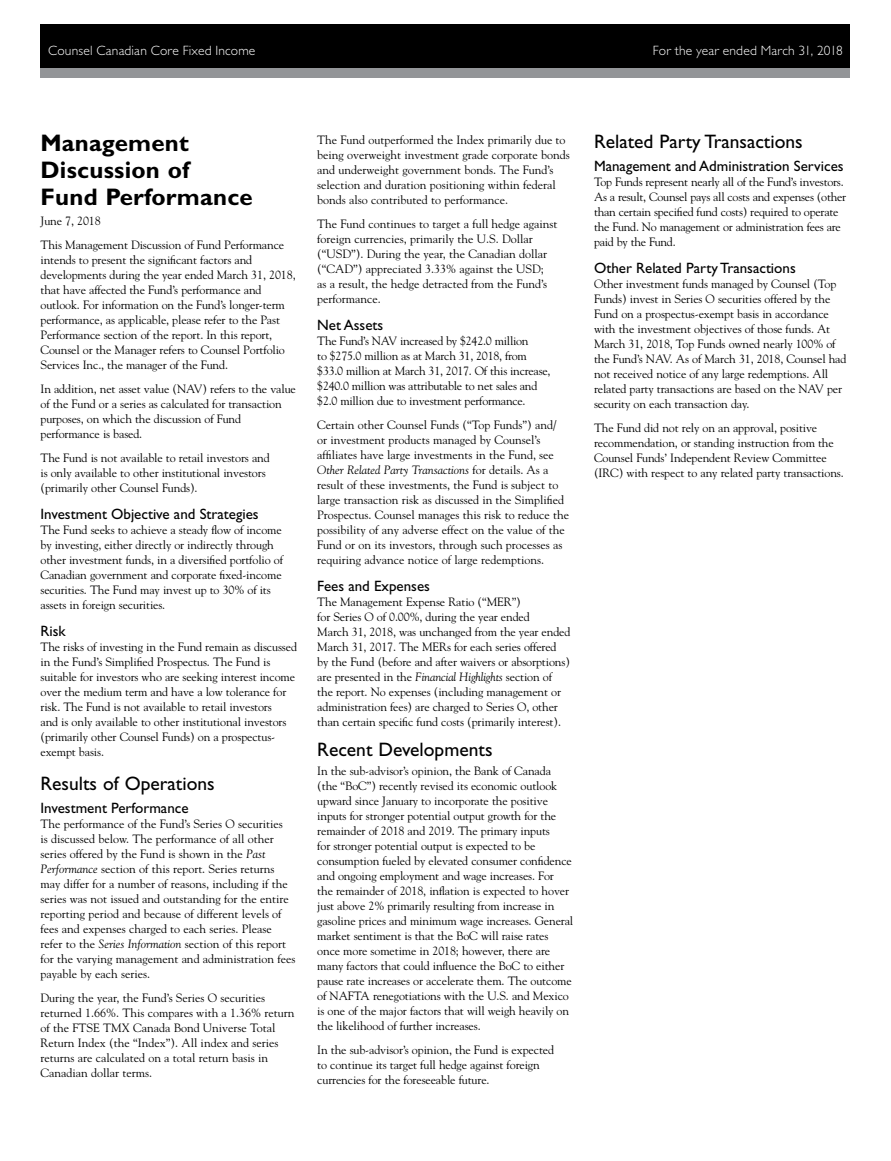
<style>
.page{position:relative;width:891px;height:1161px;background:#fff}
.page>*{position:absolute;margin:0;border:0;box-sizing:border-box;transform-origin:0 0}
.Head_with_date{font:700 24px/27px "Gill Sans Std";letter-spacing:.01em;color:#000}
.Subhead_Bold{font:19.5px "Gill Sans Std";color:#000}
.Subhead_with_date{font:19.5px "Gill Sans Std";color:#000}
._2nd_Subhead{font:15px "Gill Sans Std";color:#000}
.SCOTT_Master_Page_he{font:300 13.5px "Gill Sans Std";letter-spacing:.015em;color:#fff}
.Body_Copy{font:12px/15px "Goudy Std";letter-spacing:-.01em;color:#000}
.s1{font-style:italic}
</style>
<div class="page">
<div style="left:40px;top:24px;width:810px;height:52px;background:#000"></div>
<div style="left:40px;top:68px;width:810px;height:10px;background:#939598"></div>
<p class="SCOTT_Master_Page_he" style="left:48px;top:43px;width:209px">Counsel Canadian Core Fixed Income</p>
<p class="SCOTT_Master_Page_he" style="left:653px;top:43px;width:192px">For the year ended March 31, 2018</p>
<p class="Head_with_date" style="left:40px;top:130px;width:214px">Management<br>Discussion of<br>Fund Performance</p>
<p class="Body_Copy" style="left:40px;top:213px;width:62px">June 7, 2018</p>
<p class="Body_Copy" style="left:40px;top:237px;width:257px">This Management Discussion of Fund Performance intends to present the significant factors and developments during the year ended March 31, 2018, that have affected the Fund’s performance and outlook. For information on the Fund’s longer-term performance, as applicable, please refer to the Past Performance section of the report. In this report, Counsel or the Manager refers to Counsel Portfolio Services Inc., the manager of the Fund.</p>
<p class="Body_Copy" style="left:40px;top:381px;width:257px">In addition, net asset value (NAV) refers to the value of the Fund or a series as calculated for transaction purposes, on which the discussion of Fund performance is based.</p>
<p class="Body_Copy" style="left:40px;top:450px;width:231px">The Fund is not available to retail investors and is only available to other institutional investors (primarily other Counsel Funds).</p>
<p class="_2nd_Subhead" style="left:40px;top:505px;width:220px">Investment Objective and Strategies</p>
<p class="Body_Copy" style="left:40px;top:522px;width:244px">The Fund seeks to achieve a steady flow of income by investing, either directly or indirectly through other investment funds, in a diversified portfolio of Canadian government and corporate fixed-income securities. The Fund may invest up to 30% of its assets in foreign securities.</p>
<p class="_2nd_Subhead" style="left:40px;top:622px;width:27px">Risk</p>
<p class="Body_Copy" style="left:40px;top:639px;width:258px">The risks of investing in the Fund remain as discussed in the Fund’s Simplified Prospectus. The Fund is suitable for investors who are seeking interest income over the medium term and have a low tolerance for risk. The Fund is not available to retail investors<br>and is only available to other institutional investors (primarily other Counsel Funds) on a prospectus&shy;exempt basis.</p>
<p class="Subhead_Bold" style="left:40px;top:772px;width:176px">Results of Operations</p>
<p class="_2nd_Subhead" style="left:40px;top:799px;width:150px">Investment Performance</p>
<p class="Body_Copy" style="left:40px;top:816px;width:257px">The performance of the Fund’s Series O securities<br>is discussed below. The performance of all other series offered by the Fund is shown in the <span class="s1">Past Performance</span> section of this report. Series returns may differ for a number of reasons, including if the series was not issued and outstanding for the entire reporting period and because of different levels of fees and expenses charged to each series. Please refer to the <span class="s1">Series Information</span> section of this report for the varying management and administration fees payable by each series.</p>
<p class="Body_Copy" style="left:40px;top:990px;width:256px">During the year, the Fund’s Series O securities returned 1.66%. This compares with a 1.36% return of the FTSE TMX Canada Bond Universe Total Return Index (the “Index”). All index and series returns are calculated on a total return basis in Canadian dollar terms.</p>
<p class="Body_Copy" style="left:317px;top:132px;width:254px">The Fund outperformed the Index primarily due to being overweight investment grade corporate bonds and underweight government bonds. The Fund’s selection and duration positioning within federal bonds also contributed to performance.</p>
<p class="Body_Copy" style="left:317px;top:216px;width:242px">The Fund continues to target a full hedge against foreign currencies, primarily the U.S. Dollar (“USD”). During the year, the Canadian dollar (“CAD”) appreciated 3.33% against the USD;<br>as a result, the hedge detracted from the Fund’s performance.</p>
<p class="_2nd_Subhead" style="left:317px;top:316px;width:68px">Net Assets</p>
<p class="Body_Copy" style="left:317px;top:333px;width:235px">The Fund’s NAV increased by $242.0 million<br>to $275.0 million as at March 31, 2018, from $33.0 million at March 31, 2017. Of this increase, $240.0 million was attributable to net sales and $2.0 million due to investment performance.</p>
<p class="Body_Copy" style="left:317px;top:417px;width:254px">Certain other Counsel Funds (“Top Funds”) and/ or investment products managed by Counsel’s affiliates have large investments in the Fund, see <span class="s1">Other Related Party Transactions</span> for details. As a result of these investments, the Fund is subject to large transaction risk as discussed in the Simplified Prospectus. Counsel manages this risk to reduce the possibility of any adverse effect on the value of the Fund or on its investors, through such processes as requiring advance notice of large redemptions.</p>
<p class="_2nd_Subhead" style="left:317px;top:577px;width:114px">Fees and Expenses</p>
<p class="Body_Copy" style="left:317px;top:594px;width:255px">The Management Expense Ratio (“MER”)<br>for Series O of 0.00%, during the year ended<br>March 31, 2018, was unchanged from the year ended March 31, 2017. The MERs for each series offered by the Fund (before and after waivers or absorptions) are presented in the <span class="s1">Financial Highlights</span> section of the report. No expenses (including management or administration fees) are charged to Series O, other than certain specific fund costs (primarily interest).</p>
<p class="Subhead_with_date" style="left:317px;top:738px;width:177px">Recent Developments</p>
<p class="Body_Copy" style="left:317px;top:763px;width:258px">In the sub-advisor’s opinion, the Bank of Canada (the “BoC”) recently revised its economic outlook upward since January to incorporate the positive inputs for stronger potential output growth for the remainder of 2018 and 2019. The primary inputs<br>for stronger potential output is expected to be consumption fueled by elevated consumer confidence and ongoing employment and wage increases. For<br>the remainder of 2018, inflation is expected to hover just above 2% primarily resulting from increase in gasoline prices and minimum wage increases. General market sentiment is that the BoC will raise rates once more sometime in 2018; however, there are many factors that could influence the BoC to either pause rate increases or accelerate them. The outcome of NAFTA renegotiations with the U.S. and Mexico is one of the major factors that will weigh heavily on the likelihood of further increases.</p>
<p class="Body_Copy" style="left:317px;top:1042px;width:238px">In the sub-advisor’s opinion, the Fund is expected to continue its target full hedge against foreign currencies for the foreseeable future.</p>
<p class="Subhead_Bold" style="left:594px;top:131px;width:210px">Related Party Transactions</p>
<p class="_2nd_Subhead" style="left:594px;top:157px;width:251px">Management and Administration Services</p>
<p class="Body_Copy" style="left:594px;top:174px;width:254px">Top Funds represent nearly all of the Fund’s investors.<br>As a result, Counsel pays all costs and expenses (other than certain specified fund costs) required to operate the Fund. No management or administration fees are paid by the Fund.</p>
<p class="_2nd_Subhead" style="left:594px;top:259px;width:203px">Other Related Party Transactions</p>
<p class="Body_Copy" style="left:594px;top:276px;width:254px">Other investment funds managed by Counsel (Top Funds) invest in Series O securities offered by the Fund on a prospectus-exempt basis in accordance with the investment objectives of those funds. At March 31, 2018, Top Funds owned nearly 100% of the Fund’s NAV. As of March 31, 2018, Counsel had not received notice of any large redemptions. All related party transactions are based on the NAV per security on each transaction day.</p>
<p class="Body_Copy" style="left:594px;top:420px;width:251px">The Fund did not rely on an approval, positive recommendation, or standing instruction from the Counsel Funds’ Independent Review Committee (IRC) with respect to any related party transactions.</p>
</div>
